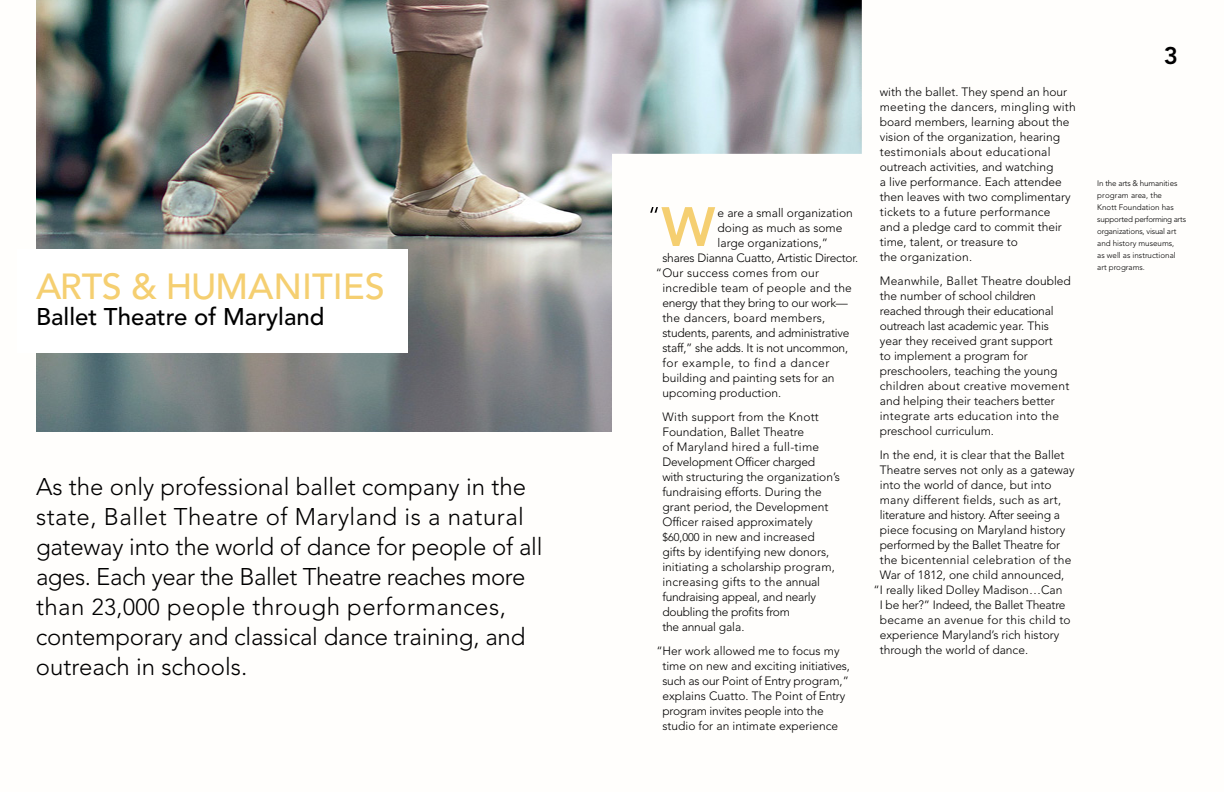
<style>
.page{position:relative;width:1224px;height:792px;background:#fff}
.page>*{position:absolute;margin:0;border:0;box-sizing:border-box;transform-origin:0 0}
.t1{font:800 54.9px "Avenir LT Std";color:#f5cf71}
.t2{font:500 36px "Avenir LT Std";color:#f5cf71}
.t3{font:300 24px/30px "Avenir LT Std";color:#000}
.t4{font:500 24px "Avenir LT Std";color:#000}
.t5{font:800 24px "Avenir LT Std";color:#000}
.t6{font:300 12px/15px "Avenir LT Std";color:#000}
.t7{font:300 12px "Avenir LT Std";letter-spacing:-.02em;color:#000}
.t8{font:300 12px "Avenir LT Std";letter-spacing:.02em;color:#000}
.t9{font:300 12px "Avenir LT Std";letter-spacing:.04em;color:#000}
.t10{font:300 8px/12px "Avenir LT Std";color:#000}
.s1{font-size:23px}
.s2{font-size:11px}
</style>
<div class="page">
<img style="left:36px;top:0;width:826px;height:432px">
<div style="left:17px;top:249px;width:391px;height:104px;background:#fff"></div>
<svg style="left:650px;top:207px;width:8px;height:6px"></svg>
<h2 class="t2" style="left:36px;top:266px;width:350px">ARTS &amp; HUMANITIES</h2>
<h3 class="t4" style="left:36px;top:303px;width:290px">Ballet Theatre of Maryland</h3>
<p class="t3" style="left:36px;top:472px;width:508px">As the only professional ballet company in the state, Ballet Theatre of Maryland is a natural gateway into the world of dance for people of all ages. Each year the Ballet Theatre reaches more than <span class="s1">23,000</span> people through performances, contemporary and classical dance training, and outreach in schools.</p>
<h1 class="t1" style="left:661px;top:194px;width:55px">W</h1>
<p class="t6" style="left:718px;top:205px;width:137px">e are a small organization</p>
<p class="t6" style="left:718px;top:220px;width:126px">doing as much as some</p>
<p class="t6" style="left:718px;top:235px;width:112px">large organizations,”</p>
<p class="t7" style="left:662px;top:251px;width:197px">shares Dianna Cuatto, Artistic Director.</p>
<p class="t8" style="left:656px;top:266px;width:165px">“Our success comes from our</p>
<p class="t8" style="left:662px;top:281px;width:191px">incredible team of people and the</p>
<p class="t7" style="left:662px;top:296px;width:187px">energy that they bring to our work—</p>
<p class="t8" style="left:662px;top:311px;width:164px">the dancers, board members,</p>
<p class="t7" style="left:662px;top:326px;width:189px">students, parents, and administrative</p>
<p class="t7" style="left:662px;top:341px;width:187px">staff,” she adds. It is not uncommon,</p>
<p class="t9" style="left:662px;top:356px;width:169px">for example, to find a dancer</p>
<p class="t6" style="left:662px;top:370px;width:174px">building and painting sets for an</p>
<p class="t6" style="left:662px;top:385px;width:120px">upcoming production.</p>
<p class="t6" style="left:662px;top:409px;width:179px">With support from the Knott<br>Foundation, Ballet Theatre<br>of Maryland hired a full-time<br>Development Officer charged<br>with structuring the organization’s fundraising efforts. During the grant period, the Development<br>Officer raised approximately <span class="s2">$60,000</span> in new and increased gifts by identifying new donors, initiating a scholarship program, increasing gifts to the annual fundraising appeal, and nearly doubling the profits from<br>the annual gala.</p>
<p class="t6" style="left:662px;top:643px;width:189px;text-indent:-6px">“Her work allowed me to focus my time on new and exciting initiatives, such as our Point of Entry program,” explains Cuatto. The Point of Entry program invites people into the studio for an intimate experience</p>
<p class="t6" style="left:880px;top:84px;width:197px">with the ballet. They spend an hour meeting the dancers, mingling with board members, learning about the vision of the organization, hearing testimonials about educational outreach activities, and watching<br>a live performance. Each attendee then leaves with two complimentary tickets to a future performance<br>and a pledge card to commit their time, talent, or treasure to<br>the organization.</p>
<p class="t6" style="left:880px;top:273px;width:193px">Meanwhile, Ballet Theatre doubled the number of school children reached through their educational outreach last academic year. This year they received grant support<br>to implement a program for preschoolers, teaching the young children about creative movement and helping their teachers better integrate arts education into the preschool curriculum.</p>
<p class="t6" style="left:880px;top:447px;width:186px">In the end, it is clear that the Ballet</p>
<p class="t6" style="left:880px;top:462px;width:196px">Theatre serves not only as a gateway</p>
<p class="t6" style="left:880px;top:477px;width:173px">into the world of dance, but into</p>
<p class="t8" style="left:880px;top:493px;width:183px">many different fields, such as art,</p>
<p class="t7" style="left:880px;top:508px;width:182px">literature and history. After seeing a</p>
<p class="t6" style="left:880px;top:522px;width:187px">piece focusing on Maryland history</p>
<p class="t7" style="left:880px;top:538px;width:182px">performed by the Ballet Theatre for</p>
<p class="t8" style="left:880px;top:553px;width:193px">the bicentennial celebration of the</p>
<p class="t6" style="left:880px;top:567px;width:186px">War of 1812, one child announced,</p>
<p class="t6" style="left:874px;top:582px;width:190px">“I really liked Dolley Madison…Can</p>
<p class="t7" style="left:880px;top:598px;width:187px">I be her?” Indeed, the Ballet Theatre</p>
<p class="t8" style="left:880px;top:613px;width:192px">became an avenue for this child to</p>
<p class="t6" style="left:880px;top:627px;width:181px">experience Maryland’s rich history</p>
<p class="t6" style="left:880px;top:642px;width:150px">through the world of dance.</p>
<h3 class="t5" style="left:1164px;top:42px;width:16px">3</h3>
<p class="t10" style="left:1097px;top:177px;width:90px">In the arts &amp; humanities program area, the<br>Knott Foundation has supported performing arts organizations, visual art and history museums,<br>as well as instructional art programs.</p>
</div>
